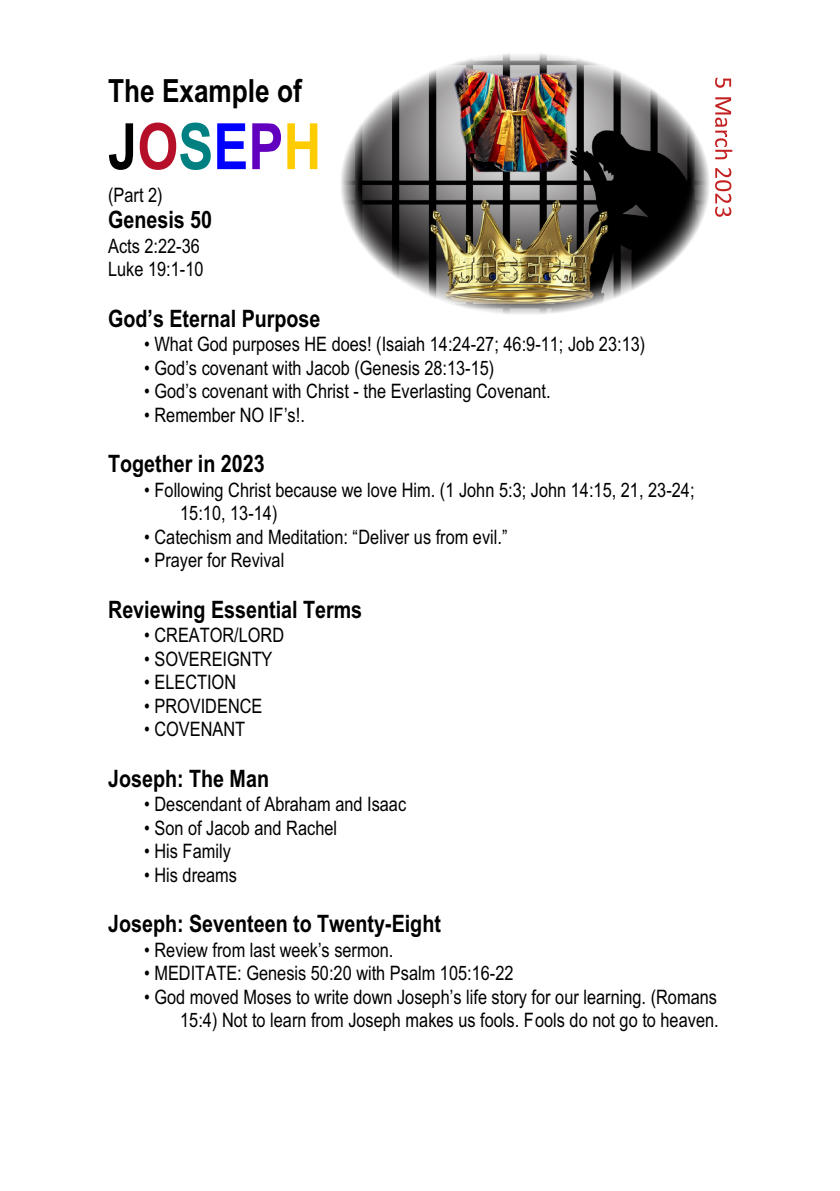
<style>
.page{position:relative;width:840px;height:1191px;background:#fff}
.page>*{position:absolute;margin:0;border:0;box-sizing:border-box;transform-origin:0 0}
.t1{font:700 64px "Arial Narrow";color:#000}
.t2{font:700 32px "Arial Narrow";color:#000}
.t3{font:700 24px "Arial Narrow";color:#000}
.t4{font:20px/23.6px "Arial Narrow";color:#000}
.s1{color:#b50f29}
.s2{color:#008080}
.s3{color:#00f}
.s4{color:#6100bf}
.s5{color:#fc0}
</style>
<div class="page">
<img style="left:341px;top:53px;width:368px;height:261px">
<svg style="left:715px;top:78px;width:15px;height:10px"></svg>
<svg style="left:715px;top:97px;width:17px;height:62px"></svg>
<svg style="left:715px;top:168px;width:16px;height:49px"></svg>
<h2 class="t2" style="left:108px;top:79px;width:195px">The Example of</h2>
<h1 class="t1" style="left:108px;top:122px;width:215px">J<span class="s1">O</span><span class="s2">S</span><span class="s3">E</span><span class="s4">P</span><span class="s5">H</span></h1>
<p class="t4" style="left:108px;top:185px;width:56px">(Part 2)</p>
<p class="t3" style="left:108px;top:211px;width:105px">Genesis 50</p>
<p class="t4" style="left:108px;top:236px;width:97px">Acts 2:22-36<br>Luke 19:1-10</p>
<p class="t3" style="left:108px;top:309px;width:214px">God’s Eternal Purpose</p>
<p class="t4" style="left:144px;top:334px;width:502px">• What God purposes HE does! (Isaiah 14:24-27; 46:9-11; Job 23:13)</p>
<p class="t4" style="left:144px;top:358px;width:351px">• God’s covenant with Jacob (Genesis 28:13-15)</p>
<p class="t4" style="left:144px;top:381px;width:408px">• God’s covenant with Christ - the Everlasting Covenant.</p>
<p class="t4" style="left:144px;top:405px;width:162px">• Remember NO IF’s!.</p>
<p class="t3" style="left:108px;top:455px;width:158px">Together in 2023</p>
<p class="t4" style="left:180px;top:480px;width:515px;text-indent:-36px">• Following Christ because we love Him. (1 John 5:3; John 14:15, 21, 23-24;<br>15:10, 13-14)</p>
<p class="t4" style="left:144px;top:527px;width:364px">• Catechism and Meditation: “Deliver us from evil.”</p>
<p class="t4" style="left:144px;top:550px;width:142px">• Prayer for Revival</p>
<p class="t3" style="left:108px;top:600px;width:255px">Reviewing Essential Terms</p>
<p class="t4" style="left:144px;top:625px;width:141px">• CREATOR/LORD</p>
<p class="t4" style="left:144px;top:649px;width:130px">• SOVEREIGNTY</p>
<p class="t4" style="left:144px;top:672px;width:93px">• ELECTION</p>
<p class="t4" style="left:144px;top:696px;width:120px">• PROVIDENCE</p>
<p class="t4" style="left:144px;top:719px;width:103px">• COVENANT</p>
<p class="t3" style="left:108px;top:769px;width:162px">Joseph: The Man</p>
<p class="t4" style="left:144px;top:794px;width:263px">• Descendant of Abraham and Isaac</p>
<p class="t4" style="left:144px;top:818px;width:194px">• Son of Jacob and Rachel</p>
<p class="t4" style="left:144px;top:841px;width:88px">• His Family</p>
<p class="t4" style="left:144px;top:865px;width:94px">• His dreams</p>
<p class="t3" style="left:108px;top:914px;width:334px">Joseph: Seventeen to Twenty-Eight</p>
<p class="t4" style="left:144px;top:939px;width:250px">• Review from last week’s sermon.</p>
<p class="t4" style="left:144px;top:963px;width:371px">• MEDITATE: Genesis 50:20 with Psalm 105:16-22</p>
<p class="t4" style="left:144px;top:986px;width:575px;text-align:right">• God moved Moses to write down Joseph’s life story for our learning. (Romans<br>15:4) Not to learn from Joseph makes us fools. Fools do not go to heaven.</p>
</div>
